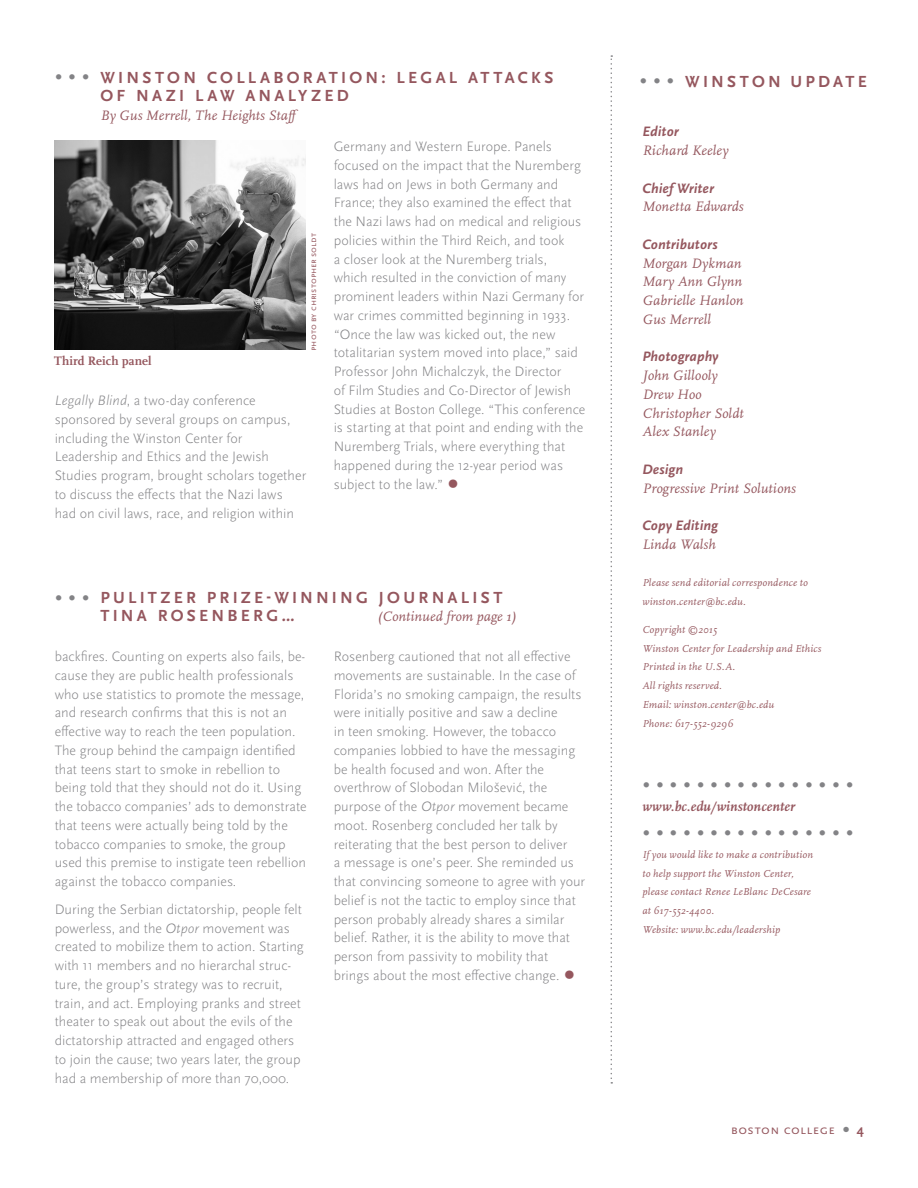
<style>
.page{position:relative;width:918px;height:1188px;background:#fff}
.page>*{position:absolute;margin:0;border:0;box-sizing:border-box;transform-origin:0 0}
.t1{font:italic 36px "Scala OT";color:#95575e}
.t2{font:italic 22.5px "Scala OT";color:#838386}
.t3{font:700 16.8px/18px "Scala Sans OT";letter-spacing:.195em;color:#95575e}
.t4{font:300 14.25px/18.8px "Scala Sans OT";color:#838386}
.t5{font:italic 14.25px/18.8px "Scala OT";letter-spacing:.01em;color:#95575e}
.t6{font:italic 700 14.25px "Scala Sans OT";letter-spacing:.005em;color:#95575e}
.t7{font:italic 700 14.25px "Scala OT";letter-spacing:.01em;color:#95575e}
.t8{font:13.5px "Scala Sans OT";letter-spacing:.035em;color:#95575e}
.t9{font:700 12.75px "Scala OT";letter-spacing:.01em;color:#95575e}
.t10{font:italic 10.5px/18.8px "Scala OT";letter-spacing:.02em;color:#95575e}
.t11{font:9px "Scala Sans OT";letter-spacing:.005em;color:#95575e}
.s1{font-style:italic}
.s2{font-family:"Scala OT";font-weight:400;font-style:italic;font-size:22.5px;color:#838386}
.s3{font-weight:700}
</style>
<div class="page">
<svg style="left:611px;top:55px;width:1px;height:1029px"></svg>
<img style="left:54px;top:140px;width:252px;height:210px">
<h2 class="t2" style="left:55px;top:63px;width:37px">• • •</h2>
<p class="t3" style="left:100px;top:69px;width:454px">WINSTON COLLABORATION: LEGAL ATTACKS<br>OF NAZI LAW ANALYZED</p>
<p class="t5" style="left:100px;top:107px;width:202px">By Gus Merrell, The Heights Staff</p>
<p class="t9" style="left:54px;top:354px;width:99px">Third Reich panel</p>
<p class="t11" style="left:308px;top:351px;width:120px;rotate:-90deg">Photo by Christopher Soldt</p>
<p class="t4" style="left:55px;top:391px;width:253px"><span class="s1">Legally Blind</span>, a two-day conference sponsored by several groups on campus, including the Winston Center for Leadership and Ethics and the Jewish Studies program, brought scholars together to discuss the effects that the Nazi laws had on civil laws, race, and religion within</p>
<p class="t4" style="left:334px;top:137px;width:253px">Germany and Western Europe. Panels focused on the impact that the Nuremberg laws had on Jews in both Germany and France; they also examined the effect that the Nazi laws had on medical and religious policies within the Third Reich, and took<br>a closer look at the Nuremberg trials,<br>which resulted in the conviction of many prominent leaders within Nazi Germany for war crimes committed beginning in 1933. “Once the law was kicked out, the new totalitarian system moved into place,” said Professor John Michalczyk, the Director<br>of Film Studies and Co-Director of Jewish Studies at Boston College. “This conference is starting at that point and ending with the Nuremberg Trials, where everything that happened during the 12-year period was subject to the law.”</p>
<h1 class="t1" style="left:447px;top:460px;width:14px">•</h1>
<h2 class="t2" style="left:55px;top:583px;width:37px">• • •</h2>
<p class="t3" style="left:100px;top:589px;width:403px">PULITZER PRIZE-WINNING JOURNALIST<br>TINA ROSENBERG…</p>
<p class="t5" style="left:377px;top:607px;width:141px">(Continued from page 1)</p>
<p class="t4" style="left:55px;top:647px;width:253px">backfires. Counting on experts also fails, be&shy;cause they are public health professionals who use statistics to promote the message, and research confirms that this is not an effective way to reach the teen population.<br>The group behind the campaign identified that teens start to smoke in rebellion to being told that they should not do it. Using the tobacco companies’ ads to demonstrate that teens were actually being told by the tobacco companies to smoke, the group used this premise to instigate teen rebellion against the tobacco companies.</p>
<p class="t4" style="left:55px;top:900px;width:251px">During the Serbian dictatorship, people felt powerless, and the <span class="s1">Otpor</span> movement was created to mobilize them to action. Starting with 11 members and no hierarchal struc&shy;ture, the group’s strategy was to recruit, train, and act. Employing pranks and street theater to speak out about the evils of the dictatorship attracted and engaged others to join the cause; two years later, the group had a membership of more than 70,000.</p>
<p class="t4" style="left:334px;top:647px;width:253px">Rosenberg cautioned that not all effective movements are sustainable. In the case of Florida’s no smoking campaign, the results were initially positive and saw a decline<br>in teen smoking. However, the tobacco companies lobbied to have the messaging be health focused and won. After the overthrow of Slobodan Miloševi´c, the purpose of the <span class="s1">Otpor</span> movement became moot. Rosenberg concluded her talk by reiterating that the best person to deliver<br>a message is one’s peer. She reminded us that convincing someone to agree with your belief is not the tactic to employ since that person probably already shares a similar belief. Rather, it is the ability to move that person from passivity to mobility that brings about the most effective change.</p>
<h1 class="t1" style="left:563px;top:951px;width:14px">•</h1>
<p class="t3" style="left:640px;top:73px;width:229px"><span class="s2">• • •</span> WINSTON UPDATE</p>
<p class="t6" style="left:643px;top:124px;width:38px">Editor</p>
<p class="t5" style="left:643px;top:141px;width:87px">Richard Keeley</p>
<p class="t6" style="left:643px;top:180px;width:73px">Chief Writer</p>
<p class="t5" style="left:643px;top:198px;width:103px">Monetta Edwards</p>
<p class="t6" style="left:643px;top:236px;width:77px">Contributors</p>
<p class="t5" style="left:643px;top:254px;width:102px">Morgan Dykman<br>Mary Ann Glynn<br>Gabrielle Hanlon<br>Gus Merrell</p>
<p class="t6" style="left:643px;top:349px;width:78px">Photography</p>
<p class="t5" style="left:643px;top:366px;width:103px">John Gillooly<br>Drew Hoo<br>Christopher Soldt<br>Alex Stanley</p>
<p class="t6" style="left:643px;top:461px;width:42px">Design</p>
<p class="t5" style="left:643px;top:479px;width:155px">Progressive Print Solutions</p>
<p class="t6" style="left:643px;top:517px;width:77px">Copy Editing</p>
<p class="t5" style="left:643px;top:535px;width:75px">Linda Walsh</p>
<p class="t10" style="left:643px;top:574px;width:167px">Please send editorial correspondence to winston.center@bc.edu.</p>
<p class="t10" style="left:643px;top:620px;width:180px">Copyright ©2015<br>Winston Center for Leadership and Ethics<br>Printed in the U.S.A.<br>All rights reserved.<br>Email: winston.center@bc.edu<br>Phone: 617-552-9296</p>
<h2 class="t2" style="left:643px;top:770px;width:213px">• • • • • • • • • • • • • • • •</h2>
<p class="t7" style="left:643px;top:799px;width:154px">www.bc.edu/winstoncenter</p>
<h2 class="t2" style="left:643px;top:818px;width:213px">• • • • • • • • • • • • • • • •</h2>
<p class="t10" style="left:643px;top:845px;width:172px">If you would like to make a contribution to help support the Winston Center, please contact Renee LeBlanc DeCesare at 617-552-4400.<br>Website: www.bc.edu/leadership</p>
<p class="t8" style="left:731px;top:1123px;width:134px">boston college <sup>○</sup> <span class="s3">4</span></p>
</div>
